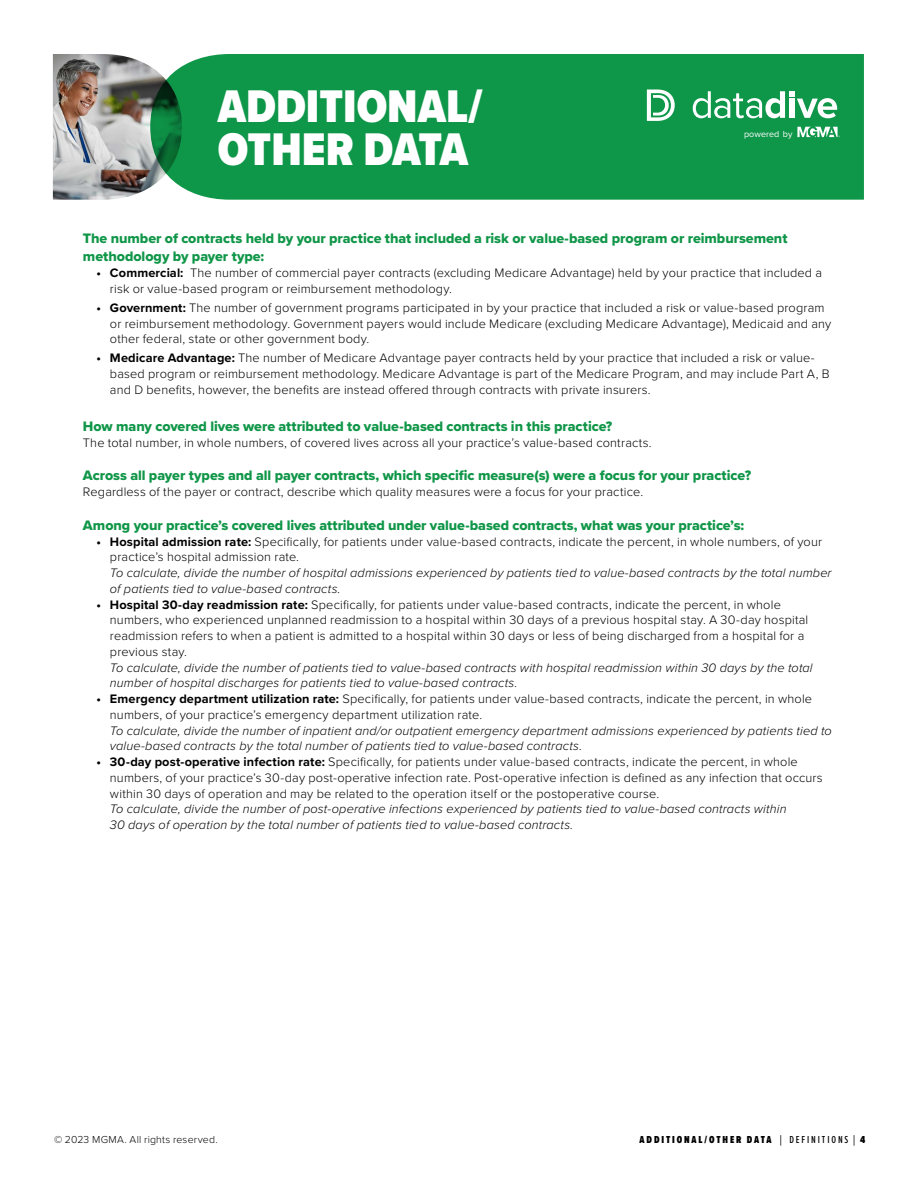
<style>
.page{position:relative;width:918px;height:1188px;background:#fff}
.page>*{position:absolute;margin:0;border:0;box-sizing:border-box;transform-origin:0 0}
.t1{font:900 47.4px/43.5px "Proxima Nova Cond";color:#fff}
.t2{font:14.25px/18px "Proxima Nova Extrabld";letter-spacing:-.005em;color:#109648}
.t3{font:300 12.75px/15.8px "Proxima Nova";letter-spacing:.01em;color:#000}
.t4{font:italic 300 12.75px/15.8px "Proxima Nova";letter-spacing:.01em;color:#000}
.t5{font:900 10.5px "Proxima Nova Ex Cn";letter-spacing:.18em;color:#000}
.t6{font:300 10.5px "Proxima Nova";letter-spacing:.02em;color:#000}
.t7{font:9px "Proxima Nova";color:#fff}
.s1{font-weight:700}
.s2{font-family:"Minion Pro";font-weight:400}
.s3{font-weight:500}
</style>
<div class="page">
<img style="left:53px;top:54px;width:97px;height:146px">
<div style="left:150px;top:54px;width:714px;height:146px;background:#0e9649"></div>
<svg style="left:647px;top:89px;width:28px;height:32px"></svg>
<svg style="left:693px;top:91px;width:144px;height:27px"></svg>
<svg style="left:797px;top:127px;width:43px;height:10px"></svg>
<h1 class="t1" style="left:218px;top:84px;width:266px">ADDITIONAL/<br>OTHER DATA</h1>
<p class="t7" style="left:744px;top:127px;width:50px">powered by</p>
<p class="t2" style="left:83px;top:229px;width:706px">The number of contracts held by your practice that included a risk or value-based program or reimbursement methodology by payer type:</p>
<p class="t3" style="left:110px;top:264px;width:714px;text-indent:-14px"><span class="s1">• Commercial:</span> The number of commercial payer contracts (excluding Medicare Advantage) held by your practice that included a risk or value-based program or reimbursement methodology.</p>
<p class="t3" style="left:110px;top:299px;width:723px;text-indent:-14px"><span class="s1">• Government:</span> The number of government programs participated in by your practice that included a risk or value-based program or reimbursement methodology. Government payers would include Medicare (excluding Medicare Advantage), Medicaid and any other federal, state or other government body.</p>
<p class="t3" style="left:110px;top:350px;width:721px;text-indent:-14px"><span class="s1">• Medicare Advantage:</span> The number of Medicare Advantage payer contracts held by your practice that included a risk or value&shy;based program or reimbursement methodology. Medicare Advantage is part of the Medicare Program, and may include Part A, B and D benefits, however, the benefits are instead offered through contracts with private insurers.</p>
<p class="t2" style="left:83px;top:417px;width:531px">How many covered lives were attributed to value-based contracts in this practice?</p>
<p class="t3" style="left:83px;top:434px;width:570px">The total number, in whole numbers, of covered lives across all your practice’s value-based contracts.</p>
<p class="t2" style="left:83px;top:466px;width:670px">Across all payer types and all payer contracts, which specific measure(s) were a focus for your practice?</p>
<p class="t3" style="left:83px;top:483px;width:562px">Regardless of the payer or contract, describe which quality measures were a focus for your practice.</p>
<p class="t2" style="left:83px;top:516px;width:663px">Among your practice’s covered lives attributed under value-based contracts, what was your practice’s:</p>
<p class="t3" style="left:110px;top:533px;width:714px;text-indent:-14px"><span class="s1">• Hospital admission rate:</span> Specifically, for patients under value-based contracts, indicate the percent, in whole numbers, of your practice’s hospital admission rate.</p>
<p class="t4" style="left:110px;top:564px;width:723px">To calculate, divide the number of hospital admissions experienced by patients tied to value-based contracts by the total number of patients tied to value-based contracts.</p>
<p class="t3" style="left:110px;top:596px;width:700px;text-indent:-14px"><span class="s1">• Hospital 30-day readmission rate:</span> Specifically, for patients under value-based contracts, indicate the percent, in whole numbers, who experienced unplanned readmission to a hospital within 30 days of a previous hospital stay. A 30-day hospital readmission refers to when a patient is admitted to a hospital within 30 days or less of being discharged from a hospital for a previous stay.</p>
<p class="t4" style="left:110px;top:659px;width:704px">To calculate, divide the number of patients tied to value-based contracts with hospital readmission within 30 days by the total number of hospital discharges for patients tied to value-based contracts.</p>
<p class="t3" style="left:110px;top:690px;width:704px;text-indent:-14px"><span class="s1">• Emergency department utilization rate:</span> Specifically, for patients under value-based contracts, indicate the percent, in whole numbers, of your practice’s emergency department utilization rate.</p>
<p class="t4" style="left:110px;top:722px;width:723px">To calculate, divide the number of inpatient and/or outpatient emergency department admissions experienced by patients tied to value-based contracts by the total number of patients tied to value-based contracts.</p>
<p class="t3" style="left:110px;top:753px;width:714px;text-indent:-14px"><span class="s1">• 30-day post-operative infection rate:</span> Specifically, for patients under value-based contracts, indicate the percent, in whole numbers, of your practice’s 30-day post-operative infection rate. Post-operative infection is defined as any infection that occurs within 30 days of operation and may be related to the operation itself or the postoperative course.</p>
<p class="t4" style="left:110px;top:801px;width:678px">To calculate, divide the number of post-operative infections experienced by patients tied to value-based contracts within<br>30 days of operation by the total number of patients tied to value-based contracts.</p>
<p class="t6" style="left:54px;top:1131px;width:165px">© 2023 MGMA. All rights reserved.</p>
<p class="t5" style="left:640px;top:1131px;width:227px">ADDITIONAL/OTHER DATA <span class="s2">|</span> <span class="s3">DEFINITIONS</span> <span class="s2">|</span> 4</p>
</div>
